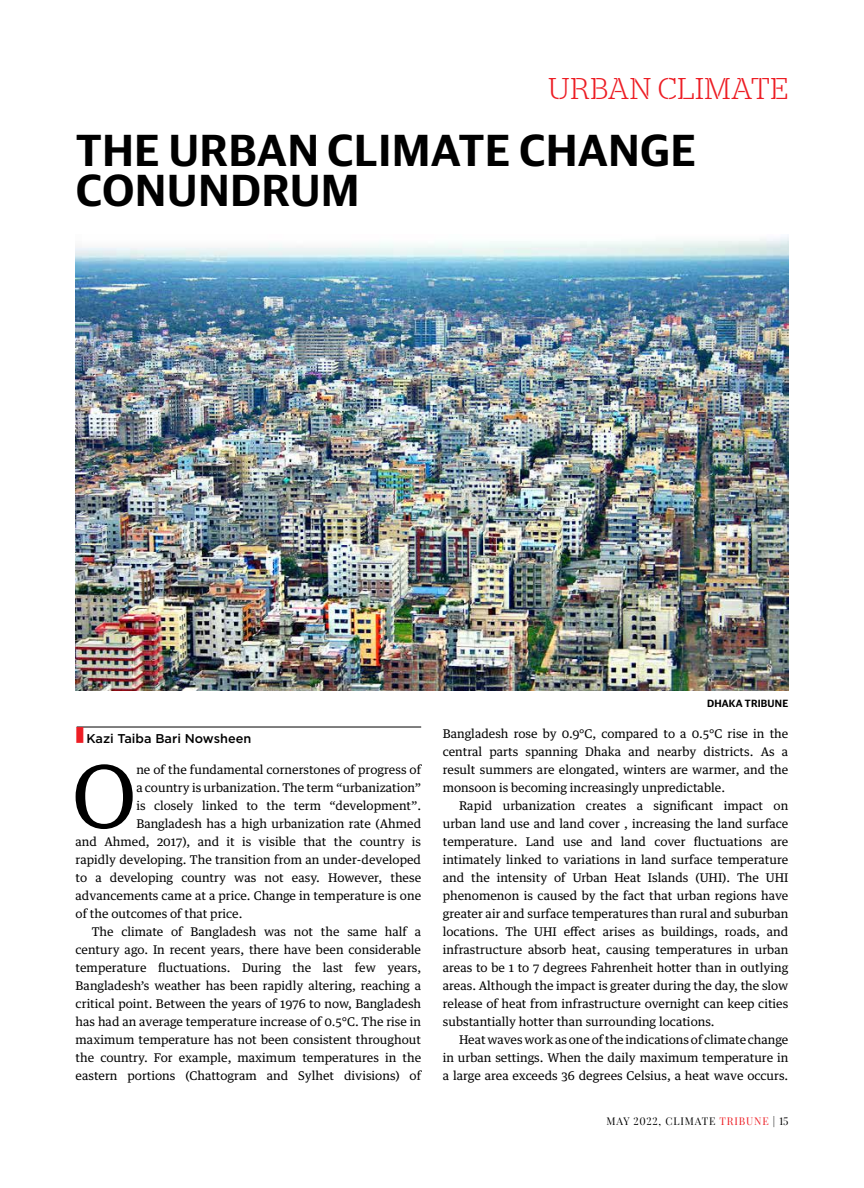
<style>
.page{position:relative;width:864px;height:1188px;background:#fff}
.page>*{position:absolute;margin:0;border:0;box-sizing:border-box;transform-origin:0 0}
.t1{font:86.85px "Guardian Text Egyp";color:#000}
.t2{font:600 45px/40.5px "Guardian Sans";letter-spacing:.02em;color:#000}
.t3{font:300 30px "Stag Stencil";letter-spacing:.02em;color:#ed1d24}
.t4{font:500 12.75px "Gotham";color:#000}
.t5{font:12px/18px "Guardian Text Egyp";color:#000;text-align:justify}
.t6{font:10.5px "Playfair Display";letter-spacing:.08em;color:#000}
.t7{font:600 10.5px "Guardian Sans";letter-spacing:.02em;color:#000}
.s1{color:#ed1d24}
</style>
<div class="page">
<hr style="left:77px;top:727px;width:344px;height:1px;background:#000">
<img style="left:76px;top:236px;width:712px;height:455px">
<h3 class="t3" style="left:548px;top:72px;width:242px">URBAN CLIMATE</h3>
<h2 class="t2" style="left:76px;top:126px;width:622px">THE URBAN CLIMATE CHANGE<br>CONUNDRUM</h2>
<p class="t7" style="left:707px;top:695px;width:83px">DHAKA TRIBUNE</p>
<p class="t4" style="left:76px;top:730px;width:177px"><span class="s1">■</span> Kazi Taiba Bari Nowsheen</p>
<h1 class="t1" style="left:72px;top:724px;width:66px">O</h1>
<p class="t5" style="left:136px;top:759px;width:286px">ne of the fundamental cornerstones of progress of</p>
<p class="t5" style="left:136px;top:777px;width:286px">a country is urbanization. The term “urbanization”</p>
<p class="t5" style="left:136px;top:795px;width:286px">is closely linked to the term “development”.</p>
<p class="t5" style="left:136px;top:813px;width:286px">Bangladesh has a high urbanization rate (Ahmed</p>
<p class="t5" style="left:76px;top:831px;width:347px">and Ahmed, 2017), and it is visible that the country is</p>
<p class="t5" style="left:76px;top:849px;width:347px">rapidly developing. The transition from an under-developed</p>
<p class="t5" style="left:76px;top:867px;width:347px">to a developing country was not easy. However, these</p>
<p class="t5" style="left:76px;top:885px;width:347px">advancements came at a price. Change in temperature is one</p>
<p class="t5" style="left:76px;top:903px;width:168px">of the outcomes of that price.</p>
<p class="t5" style="left:92px;top:921px;width:331px">The climate of Bangladesh was not the same half a</p>
<p class="t5" style="left:76px;top:939px;width:347px">century ago. In recent years, there have been considerable</p>
<p class="t5" style="left:76px;top:957px;width:347px">temperature fluctuations. During the last few years,</p>
<p class="t5" style="left:76px;top:975px;width:347px">Bangladesh’s weather has been rapidly altering, reaching a</p>
<p class="t5" style="left:76px;top:993px;width:347px">critical point. Between the years of 1976 to now, Bangladesh</p>
<p class="t5" style="left:76px;top:1011px;width:347px">has had an average temperature increase of 0.5°C. The rise in</p>
<p class="t5" style="left:76px;top:1029px;width:347px">maximum temperature has not been consistent throughout</p>
<p class="t5" style="left:76px;top:1047px;width:347px">the country. For example, maximum temperatures in the</p>
<p class="t5" style="left:76px;top:1065px;width:347px">eastern portions (Chattogram and Sylhet divisions) of</p>
<p class="t5" style="left:443px;top:723px;width:347px">Bangladesh rose by 0.9°C, compared to a 0.5°C rise in the central parts spanning Dhaka and nearby districts. As a result summers are elongated, winters are warmer, and the monsoon is becoming increasingly unpredictable.</p>
<p class="t5" style="left:443px;top:795px;width:347px;text-indent:16px">Rapid urbanization creates a significant impact on urban land use and land cover , increasing the land surface temperature. Land use and land cover fluctuations are intimately linked to variations in land surface temperature and the intensity of Urban Heat Islands (UHI). The UHI phenomenon is caused by the fact that urban regions have greater air and surface temperatures than rural and suburban locations. The UHI effect arises as buildings, roads, and infrastructure absorb heat, causing temperatures in urban areas to be 1 to 7 degrees Fahrenheit hotter than in outlying areas. Although the impact is greater during the day, the slow release of heat from infrastructure overnight can keep cities substantially hotter than surrounding locations.</p>
<p class="t5" style="left:443px;top:1029px;width:347px;text-indent:16px">Heat waves work as one of the indications of climate change in urban settings. When the daily maximum temperature in a large area exceeds 36 degrees Celsius, a heat wave occurs.</p>
<p class="t6" style="left:607px;top:1115px;width:183px">MAY 2022, CLIMATE <span class="s1">TRIBUNE</span> | 15</p>
</div>
